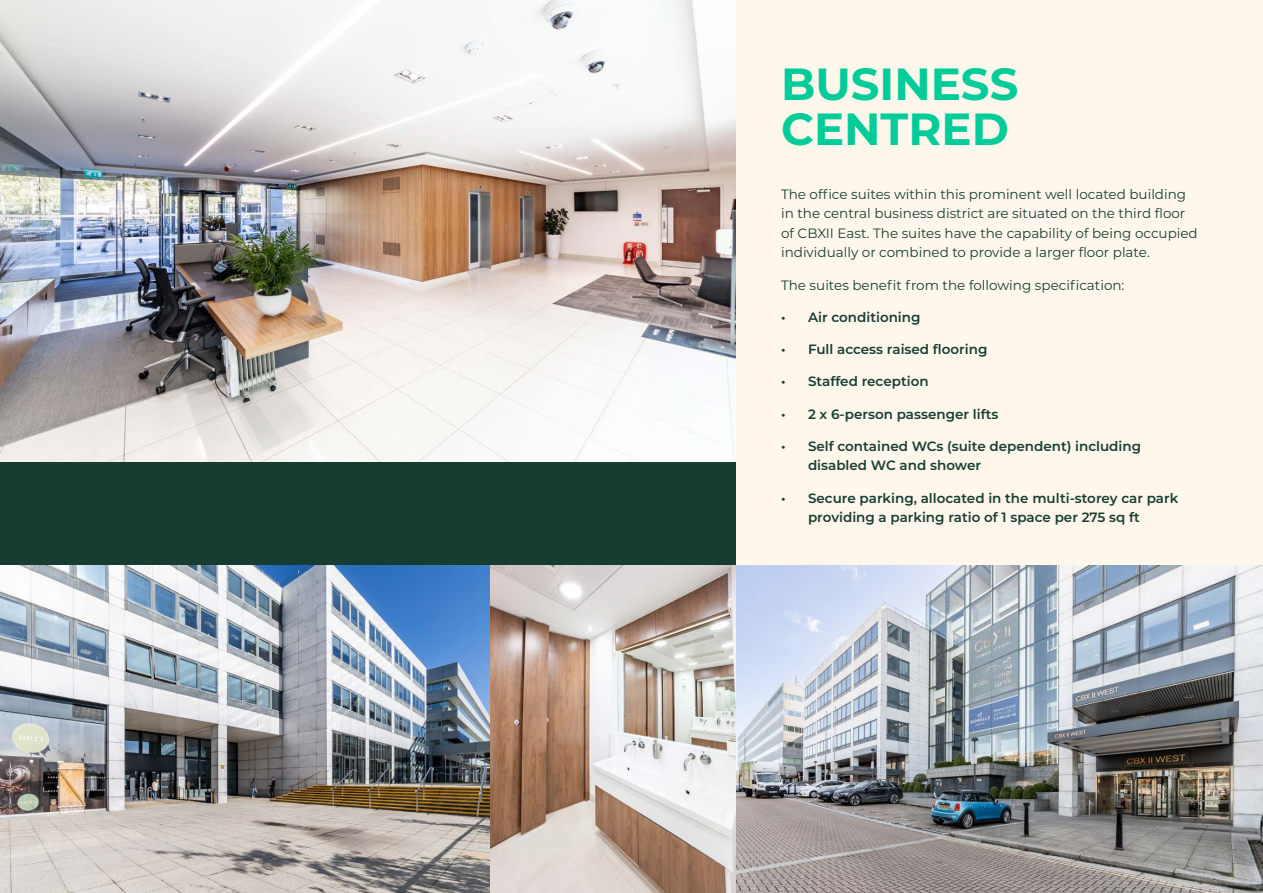
<style>
.page{position:relative;width:1263px;height:893px;background:#fff7eb}
.page>*{position:absolute;margin:0;border:0;box-sizing:border-box;transform-origin:0 0}
.t1{font:700 45px/45px "Montserrat";color:#0c9}
.t2{font:13.5px/19.5px "Montserrat";color:#173d33}
.t3{font:600 13.5px/19.5px "Montserrat";color:#173d33}
</style>
<div class="page">
<div style="left:0;top:461px;width:735px;height:432px;background:#173d33"></div>
<img style="left:0;top:0;width:735px;height:461px">
<img style="left:735px;top:566px;width:528px;height:327px">
<img style="left:0;top:566px;width:735px;height:327px">
<h1 class="t1" style="left:781px;top:59px;width:239px">BUSINESS<br>CENTRED</h1>
<p class="t2" style="left:781px;top:184px;width:418px">The office suites within this prominent well located building in the central business district are situated on the third floor of CBXII East. The suites have the capability of being occupied individually or combined to provide a larger floor plate.</p>
<p class="t2" style="left:781px;top:275px;width:345px">The suites benefit from the following specification:</p>
<p class="t3" style="left:781px;top:307px;width:141px">• Air conditioning</p>
<p class="t3" style="left:781px;top:339px;width:208px">• Full access raised flooring</p>
<p class="t3" style="left:781px;top:371px;width:149px">• Staffed reception</p>
<p class="t3" style="left:781px;top:403px;width:219px">• 2 x 6-person passenger lifts</p>
<p class="t3" style="left:808px;top:436px;width:335px;text-indent:-27px">• Self contained WCs (suite dependent) including disabled WC and shower</p>
<p class="t3" style="left:808px;top:487px;width:372px;text-indent:-27px">• Secure parking, allocated in the multi-storey car park providing a parking ratio of 1 space per 275 sq ft</p>
</div>
